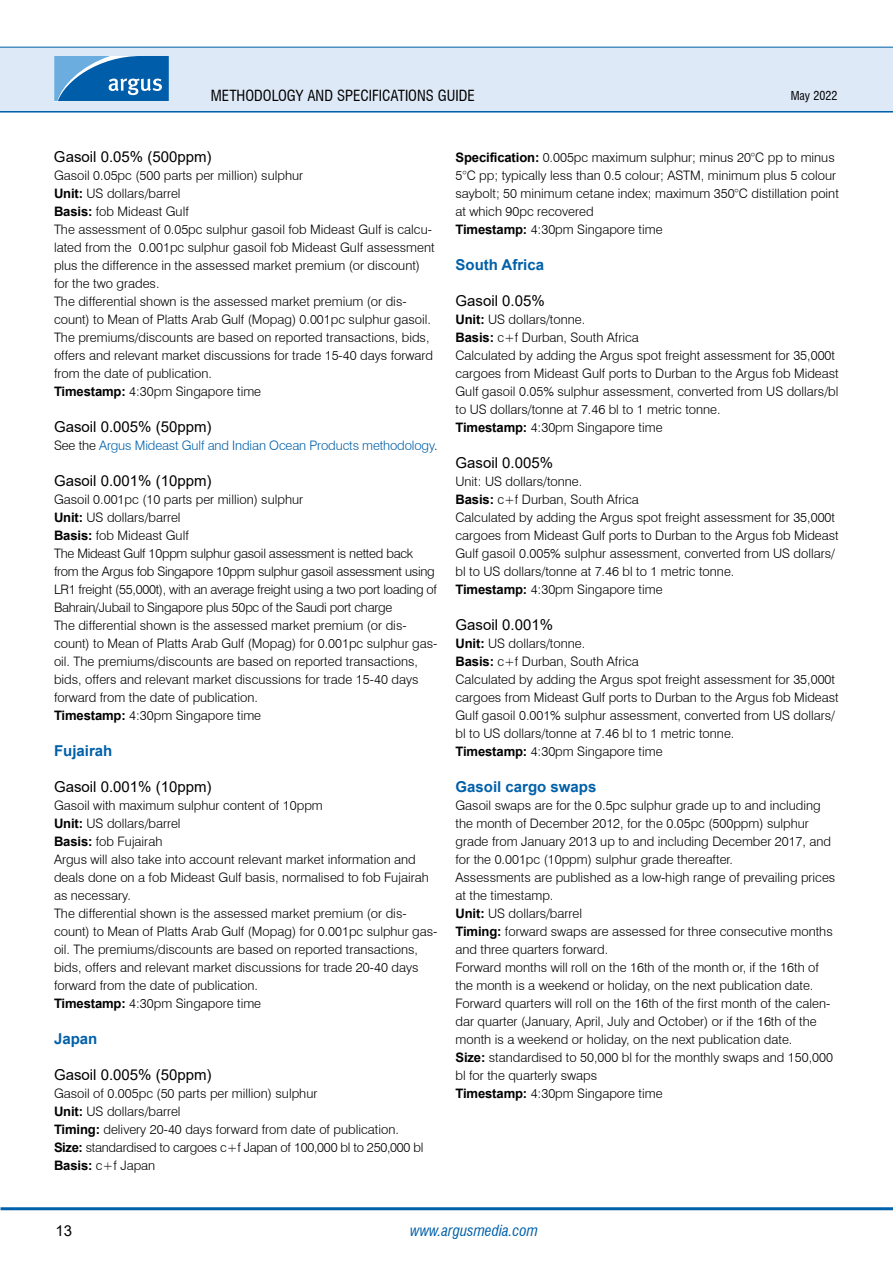
<style>
.page{position:relative;width:893px;height:1263px;background:#fff}
.page>*{position:absolute;margin:0;border:0;box-sizing:border-box;transform-origin:0 0}
.t1{font:15px "Arial";color:#000}
.t2{font:700 15px "Arial";color:#0060a9}
.t3{font:condensed 15px "Swiss 721 BT";color:#000}
.t4{font:italic condensed 15px "Swiss 721 BT";color:#0060a9}
.t5{font:300 13.05px/18px "Swiss 721 BT";color:#000}
.t6{font:300 13.05px "Swiss 721 BT";letter-spacing:-.01em;color:#0060a9}
.t7{font:condensed 12px "Swiss 721 BT";color:#000}
.s1{font-family:"Arial";font-weight:700}
.s2{color:#000}
</style>
<div class="page">
<hr style="left:0;top:110px;width:893px;height:3px;background:#0060a9">
<div style="left:0;top:47px;width:893px;height:64px;background:#dee9f7"></div>
<hr style="left:0;top:47px;width:893px;height:1px;background:#0060a9">
<svg style="left:54px;top:56px;width:115px;height:45px;background:#307dbd"></svg>
<hr style="left:1px;top:1207px;width:892px;height:3px;background:#0060a9">
<p class="t3" style="left:211px;top:86px;width:265px">METHODOLOGY AND SPECIFICATIONS GUIDE</p>
<p class="t7" style="left:791px;top:88px;width:48px">MAY 2022</p>
<p class="t1" style="left:54px;top:146px;width:159px">Gasoil 0.05% (500ppm)</p>
<p class="t5" style="left:54px;top:166px;width:382px">Gasoil 0.05pc (500 parts per million) sulphur<br><span class="s1">Unit:</span> US dollars/barrel<br><span class="s1">Basis:</span> fob Mideast Gulf<br>The assessment of 0.05pc sulphur gasoil fob Mideast Gulf is calcu&shy;lated from the 0.001pc sulphur gasoil fob Mideast Gulf assessment plus the difference in the assessed market premium (or discount) for the two grades.<br>The differential shown is the assessed market premium (or dis&shy;count) to Mean of Platts Arab Gulf (Mopag) 0.001pc sulphur gasoil.<br>The premiums/discounts are based on reported transactions, bids, offers and relevant market discussions for trade 15-40 days forward from the date of publication.<br><span class="s1">Timestamp:</span> 4:30pm Singapore time</p>
<p class="t1" style="left:54px;top:416px;width:159px">Gasoil 0.005% (50ppm)</p>
<p class="t6" style="left:54px;top:437px;width:385px"><span class="s2">See the</span> Argus Mideast Gulf and Indian Ocean Products methodology<span class="s2">.</span></p>
<p class="t1" style="left:54px;top:470px;width:159px">Gasoil 0.001% (10ppm)</p>
<p class="t5" style="left:54px;top:490px;width:385px">Gasoil 0.001pc (10 parts per million) sulphur<br><span class="s1">Unit:</span> US dollars/barrel<br><span class="s1">Basis:</span> fob Mideast Gulf<br>The Mideast Gulf 10ppm sulphur gasoil assessment is netted back from the Argus fob Singapore 10ppm sulphur gasoil assessment using LR1 freight (55,000t), with an average freight using a two port loading of Bahrain/Jubail to Singapore plus 50pc of the Saudi port charge<br>The differential shown is the assessed market premium (or dis&shy;count) to Mean of Platts Arab Gulf (Mopag) for 0.001pc sulphur gas&shy;oil. The premiums/discounts are based on reported transactions, bids, offers and relevant market discussions for trade 15-40 days forward from the date of publication.<br><span class="s1">Timestamp:</span> 4:30pm Singapore time</p>
<p class="t2" style="left:54px;top:740px;width:60px">Fujairah</p>
<p class="t1" style="left:54px;top:776px;width:159px">Gasoil 0.001% (10ppm)</p>
<p class="t5" style="left:54px;top:796px;width:385px">Gasoil with maximum sulphur content of 10ppm<br><span class="s1">Unit:</span> US dollars/barrel<br><span class="s1">Basis:</span> fob Fujairah<br>Argus will also take into account relevant market information and deals done on a fob Mideast Gulf basis, normalised to fob Fujairah as necessary.<br>The differential shown is the assessed market premium (or dis&shy;count) to Mean of Platts Arab Gulf (Mopag) for 0.001pc sulphur gas&shy;oil. The premiums/discounts are based on reported transactions, bids, offers and relevant market discussions for trade 20-40 days forward from the date of publication.<br><span class="s1">Timestamp:</span> 4:30pm Singapore time</p>
<p class="t2" style="left:54px;top:1028px;width:45px">Japan</p>
<p class="t1" style="left:54px;top:1064px;width:159px">Gasoil 0.005% (50ppm)</p>
<p class="t5" style="left:54px;top:1084px;width:371px">Gasoil of 0.005pc (50 parts per million) sulphur<br><span class="s1">Unit:</span> US dollars/barrel<br><span class="s1">Timing:</span> delivery 20-40 days forward from date of publication.<br><span class="s1">Size:</span> standardised to cargoes c+f Japan of 100,000 bl to 250,000 bl <span class="s1">Basis:</span> c+f Japan</p>
<p class="t5" style="left:455px;top:148px;width:385px"><span class="s1">Specification:</span> 0.005pc maximum sulphur; minus 20°C pp to minus 5°C pp; typically less than 0.5 colour; ASTM, minimum plus 5 colour saybolt; 50 minimum cetane index; maximum 350°C distillation point at which 90pc recovered<br><span class="s1">Timestamp:</span> 4:30pm Singapore time</p>
<p class="t2" style="left:455px;top:254px;width:90px">South Africa</p>
<p class="t1" style="left:455px;top:290px;width:91px">Gasoil 0.05%</p>
<p class="t5" style="left:455px;top:310px;width:385px"><span class="s1">Unit:</span> US dollars/tonne.<br><span class="s1">Basis:</span> c+f Durban, South Africa<br>Calculated by adding the Argus spot freight assessment for 35,000t cargoes from Mideast Gulf ports to Durban to the Argus fob Mideast Gulf gasoil 0.05% sulphur assessment, converted from US dollars/bl to US dollars/tonne at 7.46 bl to 1 metric tonne.<br><span class="s1">Timestamp:</span> 4:30pm Singapore time</p>
<p class="t1" style="left:455px;top:452px;width:99px">Gasoil 0.005%</p>
<p class="t5" style="left:455px;top:472px;width:385px">Unit: US dollars/tonne.<br><span class="s1">Basis:</span> c+f Durban, South Africa<br>Calculated by adding the Argus spot freight assessment for 35,000t cargoes from Mideast Gulf ports to Durban to the Argus fob Mideast Gulf gasoil 0.005% sulphur assessment, converted from US dollars/ bl to US dollars/tonne at 7.46 bl to 1 metric tonne.<br><span class="s1">Timestamp:</span> 4:30pm Singapore time</p>
<p class="t1" style="left:455px;top:614px;width:99px">Gasoil 0.001%</p>
<p class="t5" style="left:455px;top:634px;width:385px"><span class="s1">Unit:</span> US dollars/tonne.<br><span class="s1">Basis:</span> c+f Durban, South Africa<br>Calculated by adding the Argus spot freight assessment for 35,000t cargoes from Mideast Gulf ports to Durban to the Argus fob Mideast Gulf gasoil 0.001% sulphur assessment, converted from US dollars/ bl to US dollars/tonne at 7.46 bl to 1 metric tonne.<br><span class="s1">Timestamp:</span> 4:30pm Singapore time</p>
<p class="t2" style="left:455px;top:776px;width:142px">Gasoil cargo swaps</p>
<p class="t5" style="left:455px;top:796px;width:381px">Gasoil swaps are for the 0.5pc sulphur grade up to and including the month of December 2012, for the 0.05pc (500ppm) sulphur grade from January 2013 up to and including December 2017, and for the 0.001pc (10ppm) sulphur grade thereafter.<br>Assessments are published as a low-high range of prevailing prices at the timestamp.<br><span class="s1">Unit:</span> US dollars/barrel<br><span class="s1">Timing:</span> forward swaps are assessed for three consecutive months and three quarters forward.<br>Forward months will roll on the 16th of the month or, if the 16th of the month is a weekend or holiday, on the next publication date.<br>Forward quarters will roll on the 16th of the first month of the calen&shy;dar quarter (January, April, July and October) or if the 16th of the month is a weekend or holiday, on the next publication date.<br><span class="s1">Size:</span> standardised to 50,000 bl for the monthly swaps and 150,000 bl for the quarterly swaps<br><span class="s1">Timestamp:</span> 4:30pm Singapore time</p>
<p class="t1" style="left:55px;top:1220px;width:18px">13</p>
<p class="t4" style="left:410px;top:1221px;width:129px">www.argusmedia.com</p>
</div>
